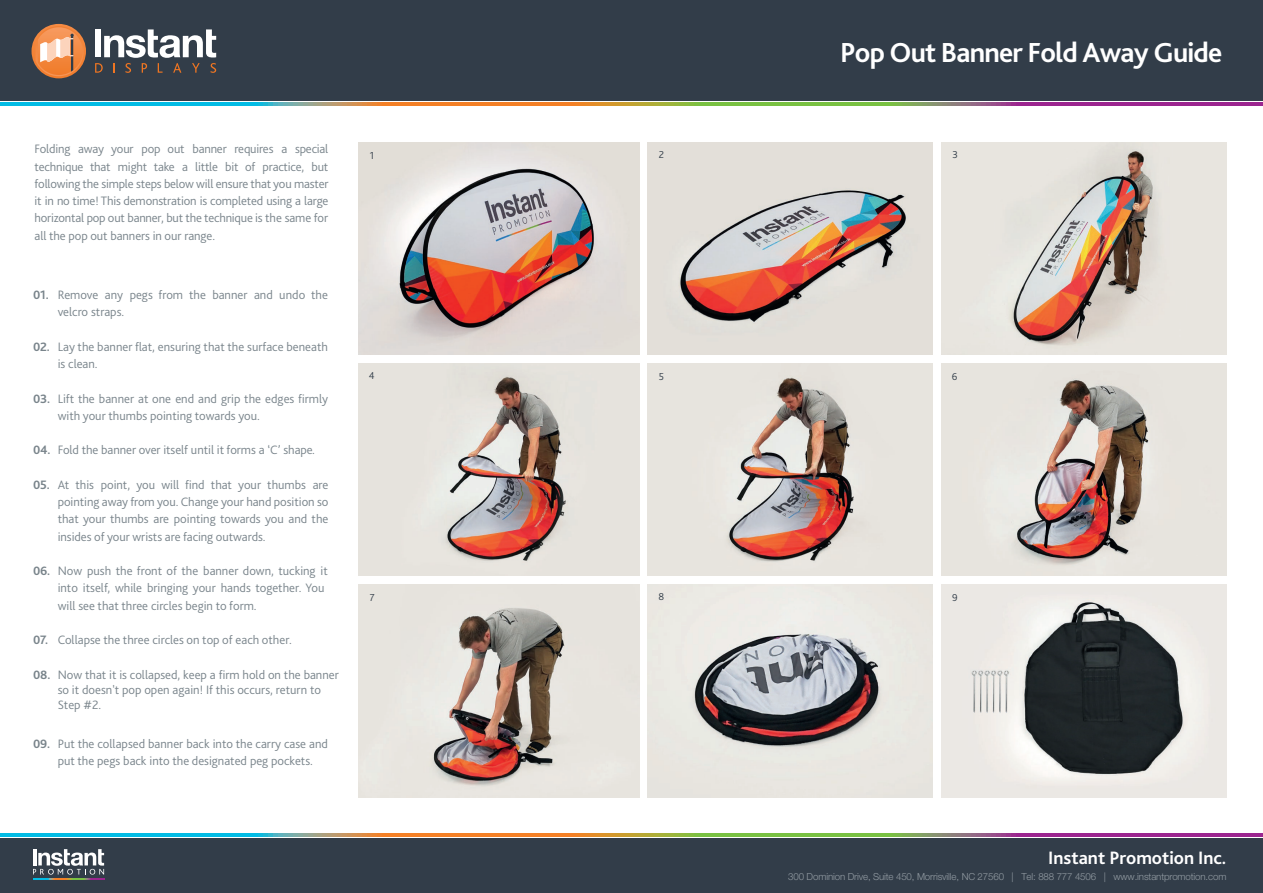
<style>
.page{position:relative;width:1263px;height:893px;background:#fff}
.page>*{position:absolute;margin:0;border:0;box-sizing:border-box;transform-origin:0 0}
.t1{font:700 28.8px "Bliss 2";letter-spacing:-.03em;color:#fff}
.t2{font:700 18.75px "Bliss 2";color:#fff}
.t3{font:300 12.75px/17.2px "Bliss 2";color:#79848b}
.t4{font:700 12.75px "Bliss 2";letter-spacing:-.01em;color:#79848b}
.t5{font:300 10.5px "Bliss 2";color:#323d49}
.t6{font:300 9.75px "Helvetica Neue LT Std";letter-spacing:-.015em;color:#939ca3}
</style>
<div class="page">
<img style="left:359px;top:142px;width:280px;height:213px">
<img style="left:648px;top:142px;width:285px;height:213px">
<img style="left:941px;top:142px;width:285px;height:213px">
<img style="left:359px;top:363px;width:280px;height:213px">
<img style="left:648px;top:363px;width:285px;height:213px">
<img style="left:941px;top:363px;width:285px;height:213px">
<img style="left:359px;top:584px;width:280px;height:213px">
<img style="left:648px;top:584px;width:285px;height:213px">
<img style="left:941px;top:584px;width:285px;height:213px">
<div style="left:0;top:0;width:1263px;height:101px;background:#323d49"></div>
<svg style="left:0;top:103px;width:1263px;height:3px;background:#868a78"></svg>
<svg style="left:95px;top:29px;width:121px;height:44px"></svg>
<svg style="left:32px;top:24px;width:54px;height:54px"></svg>
<svg style="left:35px;top:26px;width:49px;height:50px;background:#d99264"></svg>
<div style="left:0;top:838px;width:1263px;height:55px;background:#323d49"></div>
<svg style="left:33px;top:878px;width:71px;height:2px"></svg>
<svg style="left:33px;top:849px;width:71px;height:26px"></svg>
<svg style="left:0;top:833px;width:1263px;height:3px;background:#868a78"></svg>
<h1 class="t1" style="left:840px;top:34px;width:384px">Pop Out Banner Fold Away Guide</h1>
<p class="t3" style="left:35px;top:140px;width:295px;text-align:justify">Folding away your pop out banner requires a special technique that might take a little bit of practice, but following the simple steps below will ensure that you master it in no time! This demonstration is completed using a large horizontal pop out banner, but the technique is the same for all the pop out banners in our range.</p>
<p class="t3" style="left:58px;top:286px;width:272px">Remove any pegs from the banner and undo the velcro straps.</p>
<p class="t3" style="left:58px;top:338px;width:272px">Lay the banner flat, ensuring that the surface beneath is clean.</p>
<p class="t3" style="left:58px;top:389px;width:272px">Lift the banner at one end and grip the edges firmly with your thumbs pointing towards you.</p>
<p class="t3" style="left:58px;top:441px;width:259px">Fold the banner over itself until it forms a ‘C’ shape.</p>
<p class="t3" style="left:58px;top:476px;width:272px;text-align:justify">At this point, you will find that your thumbs are pointing away from you. Change your hand position so that your thumbs are pointing towards you and the insides of your wrists are facing outwards.</p>
<p class="t3" style="left:58px;top:562px;width:272px">Now push the front of the banner down, tucking it into itself, while bringing your hands together. You will see that three circles begin to form.</p>
<p class="t3" style="left:58px;top:631px;width:236px">Collapse the three circles on top of each other.</p>
<p class="t3" style="left:58px;top:666px;width:283px;line-height:15.3px">Now that it is collapsed, keep a firm hold on the banner so it doesn't pop open again! If this occurs, return to<br>Step #2.</p>
<p class="t3" style="left:58px;top:734px;width:272px">Put the collapsed banner back into the carry case and put the pegs back into the designated peg pockets.</p>
<p class="t4" style="left:33px;top:287px;width:17px">01.</p>
<p class="t4" style="left:33px;top:339px;width:18px">02.</p>
<p class="t4" style="left:33px;top:390px;width:19px">03.</p>
<p class="t4" style="left:33px;top:442px;width:19px">04.</p>
<p class="t4" style="left:33px;top:477px;width:18px">05.</p>
<p class="t4" style="left:33px;top:563px;width:19px">06.</p>
<p class="t4" style="left:33px;top:632px;width:17px">07.</p>
<p class="t4" style="left:33px;top:666px;width:19px">08.</p>
<p class="t4" style="left:33px;top:735px;width:19px">09.</p>
<p class="t5" style="left:370px;top:149px;width:6px">1</p>
<p class="t5" style="left:659px;top:148px;width:7px">2</p>
<p class="t5" style="left:952px;top:148px;width:7px">3</p>
<p class="t5" style="left:369px;top:369px;width:7px">4</p>
<p class="t5" style="left:659px;top:370px;width:7px">5</p>
<p class="t5" style="left:952px;top:369px;width:7px">6</p>
<p class="t5" style="left:370px;top:591px;width:6px">7</p>
<p class="t5" style="left:658px;top:590px;width:7px">8</p>
<p class="t5" style="left:952px;top:591px;width:7px">9</p>
<h2 class="t2" style="left:1048px;top:846px;width:180px">Instant Promotion Inc.</h2>
<p class="t6" style="left:788px;top:871px;width:440px">300 Dominion Drive, Suite 450, Morrisville, NC 27560 | Tel: 888 777 4506 | www.instantpromotion.com</p>
</div>
